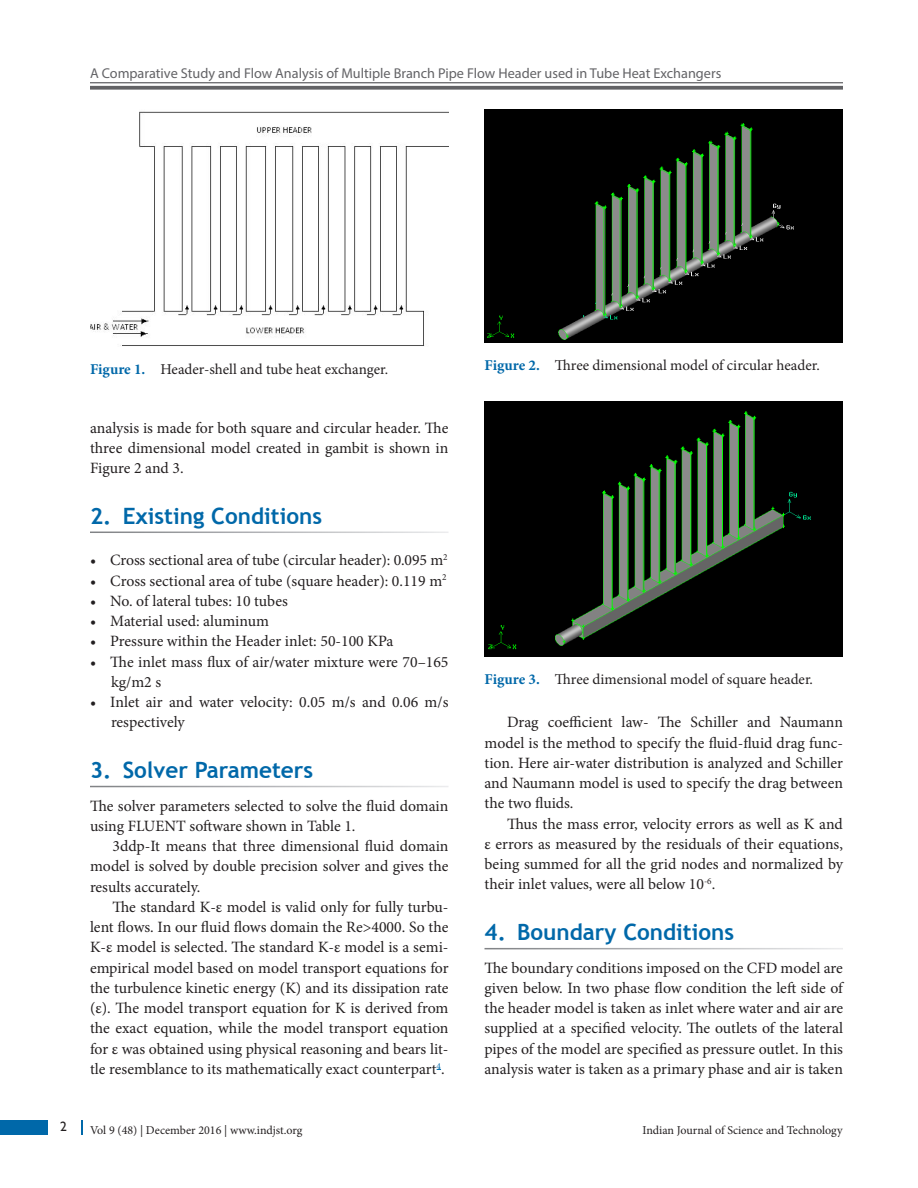
<style>
.page{position:relative;width:918px;height:1188px;background:#fff}
.page>*{position:absolute;margin:0;border:0;box-sizing:border-box;transform-origin:0 0}
.t1{font:700 22.5px "Trebuchet MS";color:#0068a9}
.Text_Ind{font:15.75px/20.2px "Minion Pro";color:#231f20;text-align:justify}
.Text{font:15.75px/20.2px "Minion Pro";letter-spacing:-.005em;color:#231f20;text-align:justify}
.Fig_cap{font:15px "Minion Pro";color:#231f20}
.t2{font:14.25px "Myriad Pro";color:#636366}
.Paragraph_Style_1{font:13.5px "Gill Sans";color:#231f20}
.t3{font:12px "Minion Pro";color:#231f20}
.s1{font-weight:700;color:#0068a9}
</style>
<div class="page">
<hr style="left:90px;top:82px;width:753px;height:1px;background:#636366">
<svg style="left:90px;top:86px;width:753px;height:4px;background:#717174"></svg>
<div style="left:0;top:1120px;width:47px;height:15px;background:#0068a9"></div>
<svg style="left:81px;top:1120px;width:1px;height:15px"></svg>
<img style="left:90px;top:111px;width:358px;height:235px">
<img style="left:484px;top:110px;width:359px;height:232px">
<img style="left:484px;top:402px;width:359px;height:255px">
<p class="t2" style="left:90px;top:64px;width:633px">A Comparative Study and Flow Analysis of Multiple Branch Pipe Flow Header used in Tube Heat Exchangers</p>
<p class="Fig_cap" style="left:90px;top:360px;width:300px"><span class="s1">Figure 1.</span> Header-shell and tube heat exchanger.</p>
<p class="Text" style="left:90px;top:417px;width:360px">analysis is made for both square and circular header. The three dimensional model created in gambit is shown in Figure 2 and 3.</p>
<h1 class="t1" style="left:90px;top:502px;width:234px">2. Existing Conditions</h1>
<p class="Text_Ind" style="left:90px;top:550px;width:359px">• Cross sectional area of tube (circular header): 0.095 m<sup>2</sup></p>
<p class="Text_Ind" style="left:90px;top:570px;width:358px">• Cross sectional area of tube (square header): 0.119 m<sup>2</sup></p>
<p class="Text_Ind" style="left:90px;top:591px;width:199px">• No. of lateral tubes: 10 tubes</p>
<p class="Text_Ind" style="left:90px;top:611px;width:181px">• Material used: aluminum</p>
<p class="Text_Ind" style="left:90px;top:631px;width:305px">• Pressure within the Header inlet: 50-100 KPa</p>
<p class="Text_Ind" style="left:111px;top:651px;width:339px;text-indent:-21px">• The inlet mass flux of air/water mixture were 70–165 kg/m2 s</p>
<p class="Text_Ind" style="left:111px;top:692px;width:339px;text-indent:-21px">• Inlet air and water velocity: 0.05 m/s and 0.06 m/s respectively</p>
<h1 class="t1" style="left:90px;top:756px;width:225px">3. Solver Parameters</h1>
<p class="Text" style="left:90px;top:795px;width:360px">The solver parameters selected to solve the fluid domain using FLUENT software shown in Table 1.</p>
<p class="Text_Ind" style="left:90px;top:836px;width:360px;text-indent:22px">3ddp-It means that three dimensional fluid domain model is solved by double precision solver and gives the results accurately.</p>
<p class="Text_Ind" style="left:90px;top:897px;width:360px;text-indent:22px">The standard K-ε model is valid only for fully turbu&shy;lent flows. In our fluid flows domain the Re&gt;4000. So the K-ε model is selected. The standard K-ε model is a semi&shy;empirical model based on model transport equations for the turbulence kinetic energy (K) and its dissipation rate (ε). The model transport equation for K is derived from the exact equation, while the model transport equation for ε was obtained using physical reasoning and bears lit&shy;tle resemblance to its mathematically exact counterpart<sup>4</sup>.</p>
<p class="Paragraph_Style_1" style="left:60px;top:1118px;width:8px">2</p>
<p class="t3" style="left:90px;top:1123px;width:214px">Vol 9 (48) | December 2016 | www.indjst.org</p>
<p class="Fig_cap" style="left:484px;top:355px;width:337px"><span class="s1">Figure 2.</span> Three dimensional model of circular header.</p>
<p class="Fig_cap" style="left:484px;top:669px;width:330px"><span class="s1">Figure 3.</span> Three dimensional model of square header.</p>
<p class="Text_Ind" style="left:484px;top:712px;width:360px;text-indent:22px">Drag coefficient law- The Schiller and Naumann model is the method to specify the fluid-fluid drag func&shy;tion. Here air-water distribution is analyzed and Schiller and Naumann model is used to specify the drag between the two fluids.</p>
<p class="Text_Ind" style="left:484px;top:814px;width:360px;text-indent:22px">Thus the mass error, velocity errors as well as K and ε errors as measured by the residuals of their equations, being summed for all the grid nodes and normalized by their inlet values, were all below 10<sup>-6</sup>.</p>
<h1 class="t1" style="left:484px;top:918px;width:251px">4. Boundary Conditions</h1>
<p class="Text" style="left:484px;top:958px;width:360px">The boundary conditions imposed on the CFD model are given below. In two phase flow condition the left side of the header model is taken as inlet where water and air are supplied at a specified velocity. The outlets of the lateral pipes of the model are specified as pressure outlet. In this analysis water is taken as a primary phase and air is taken</p>
<p class="t3" style="left:642px;top:1123px;width:202px">Indian Journal of Science and Technology</p>
</div>
